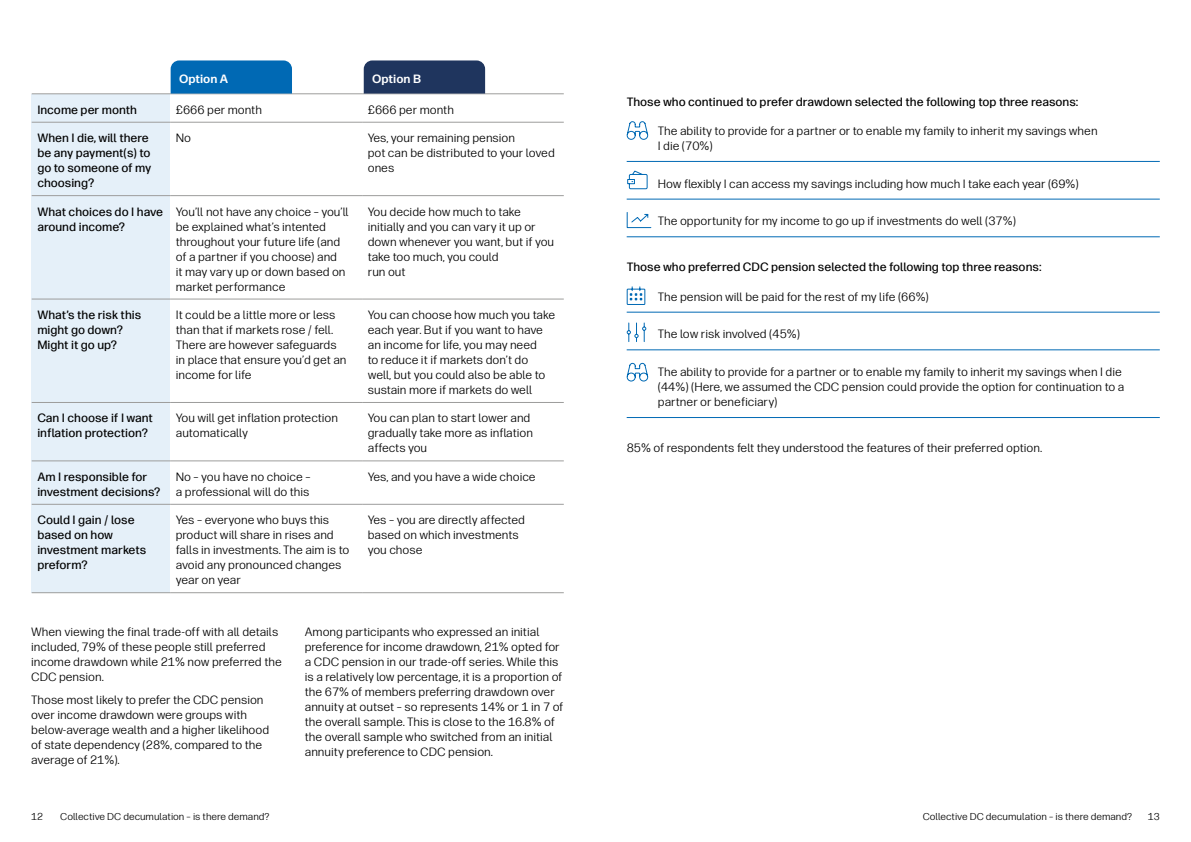
<style>
.page{position:relative;width:1191px;height:842px;background:#fff}
.page>*{position:absolute;margin:0;border:0;box-sizing:border-box;transform-origin:0 0}
.t1{font:12px/15px "Forever Forma Body Text";color:#000}
.t2{font:500 12px/15px "Forever Forma Body Text";color:#000}
.t3{font:700 12px "Forever Forma Body Text";color:#fff}
.t4{font:10px "Forever Forma Body Text";color:#000}
</style>
<div class="page">
<hr style="left:626px;top:161px;width:533px;height:1px;background:#0069b4">
<hr style="left:626px;top:199px;width:533px;height:1px;background:#0069b4">
<hr style="left:626px;top:237px;width:533px;height:1px;background:#0069b4">
<hr style="left:626px;top:312px;width:533px;height:1px;background:#0069b4">
<hr style="left:626px;top:350px;width:533px;height:1px;background:#0069b4">
<hr style="left:626px;top:417px;width:533px;height:1px;background:#0069b4">
<div style="left:32px;top:94px;width:138px;height:28px;background:#e5f0f9"></div>
<div style="left:32px;top:122px;width:138px;height:74px;background:#e5f0f9"></div>
<div style="left:32px;top:196px;width:138px;height:103px;background:#e5f0f9"></div>
<div style="left:32px;top:299px;width:138px;height:103px;background:#e5f0f9"></div>
<div style="left:32px;top:402px;width:138px;height:59px;background:#e5f0f9"></div>
<div style="left:32px;top:461px;width:138px;height:43px;background:#e5f0f9"></div>
<div style="left:32px;top:504px;width:138px;height:89px;background:#e5f0f9"></div>
<hr style="left:32px;top:94px;width:138px;height:1px;background:#9d9d9c">
<hr style="left:170px;top:94px;width:192px;height:1px;background:#9d9d9c">
<hr style="left:32px;top:122px;width:138px;height:1px;background:#9d9d9c">
<hr style="left:170px;top:122px;width:192px;height:1px;background:#9d9d9c">
<hr style="left:32px;top:195px;width:138px;height:1px;background:#9d9d9c">
<hr style="left:170px;top:195px;width:192px;height:1px;background:#9d9d9c">
<hr style="left:32px;top:299px;width:138px;height:1px;background:#9d9d9c">
<hr style="left:170px;top:299px;width:192px;height:1px;background:#9d9d9c">
<hr style="left:32px;top:402px;width:138px;height:1px;background:#9d9d9c">
<hr style="left:170px;top:402px;width:192px;height:1px;background:#9d9d9c">
<hr style="left:32px;top:461px;width:138px;height:1px;background:#9d9d9c">
<hr style="left:170px;top:461px;width:192px;height:1px;background:#9d9d9c">
<hr style="left:32px;top:504px;width:138px;height:1px;background:#9d9d9c">
<hr style="left:170px;top:504px;width:192px;height:1px;background:#9d9d9c">
<hr style="left:32px;top:592px;width:138px;height:1px;background:#9d9d9c">
<hr style="left:170px;top:592px;width:192px;height:1px;background:#9d9d9c">
<hr style="left:362px;top:94px;width:202px;height:1px;background:#9d9d9c">
<hr style="left:362px;top:122px;width:202px;height:1px;background:#9d9d9c">
<hr style="left:362px;top:195px;width:202px;height:1px;background:#9d9d9c">
<hr style="left:362px;top:299px;width:202px;height:1px;background:#9d9d9c">
<hr style="left:362px;top:402px;width:202px;height:1px;background:#9d9d9c">
<hr style="left:362px;top:461px;width:202px;height:1px;background:#9d9d9c">
<hr style="left:362px;top:504px;width:202px;height:1px;background:#9d9d9c">
<hr style="left:362px;top:592px;width:202px;height:1px;background:#9d9d9c">
<div style="left:171px;top:60px;width:121px;height:34px;background:#0069b4"></div>
<div style="left:364px;top:60px;width:121px;height:34px;background:#1f355e"></div>
<svg style="left:626px;top:121px;width:23px;height:19px"></svg>
<svg style="left:626px;top:362px;width:23px;height:20px"></svg>
<svg style="left:626px;top:212px;width:26px;height:17px"></svg>
<svg style="left:626px;top:286px;width:20px;height:19px"></svg>
<svg style="left:626px;top:322px;width:21px;height:20px"></svg>
<svg style="left:627px;top:170px;width:21px;height:20px"></svg>
<p class="t3" style="left:179px;top:69px;width:51px">Option A</p>
<p class="t3" style="left:372px;top:69px;width:50px">Option B</p>
<p class="t2" style="left:37px;top:101px;width:101px">Income per month</p>
<p class="t1" style="left:176px;top:101px;width:88px">£666 per month</p>
<p class="t1" style="left:368px;top:101px;width:88px">£666 per month</p>
<p class="t2" style="left:37px;top:130px;width:115px">When I die, will there be any payment(s) to go to someone of my choosing?</p>
<p class="t1" style="left:176px;top:130px;width:17px">No</p>
<p class="t1" style="left:368px;top:130px;width:188px">Yes, your remaining pension<br>pot can be distributed to your loved ones</p>
<p class="t2" style="left:37px;top:203px;width:127px">What choices do I have around income?</p>
<p class="t1" style="left:176px;top:203px;width:175px">You’ll not have any choice – you’ll be explained what’s intented throughout your future life (and of a partner if you choose) and<br>it may vary up or down based on market performance</p>
<p class="t1" style="left:368px;top:203px;width:188px">You decide how much to take initially and you can vary it up or down whenever you want, but if you take too much, you could<br>run out</p>
<p class="t2" style="left:37px;top:306px;width:105px">What’s the risk this might go down?<br>Might it go up?</p>
<p class="t1" style="left:176px;top:306px;width:172px">It could be a little more or less than that if markets rose / fell.<br>There are however safeguards in place that ensure you’d get an income for life</p>
<p class="t1" style="left:368px;top:306px;width:189px">You can choose how much you take each year. But if you want to have an income for life, you may need<br>to reduce it if markets don’t do<br>well, but you could also be able to sustain more if markets do well</p>
<p class="t2" style="left:37px;top:410px;width:117px">Can I choose if I want inflation protection?</p>
<p class="t1" style="left:176px;top:410px;width:164px">You will get inflation protection automatically</p>
<p class="t1" style="left:368px;top:410px;width:167px">You can plan to start lower and gradually take more as inflation affects you</p>
<p class="t2" style="left:37px;top:468px;width:124px">Am I responsible for investment decisions?</p>
<p class="t1" style="left:176px;top:468px;width:136px">No – you have no choice – a professional will do this</p>
<p class="t1" style="left:368px;top:468px;width:169px">Yes, and you have a wide choice</p>
<p class="t2" style="left:37px;top:512px;width:110px">Could I gain / lose based on how investment markets preform?</p>
<p class="t1" style="left:176px;top:512px;width:175px">Yes – everyone who buys this product will share in rises and falls in investments. The aim is to avoid any pronounced changes year on year</p>
<p class="t1" style="left:368px;top:512px;width:159px">Yes – you are directly affected based on which investments you chose</p>
<p class="t1" style="left:31px;top:623px;width:252px">When viewing the final trade-off with all details included, 79% of these people still preferred income drawdown while 21% now preferred the CDC pension.</p>
<p class="t1" style="left:31px;top:692px;width:239px">Those most likely to prefer the CDC pension over income drawdown were groups with below-average wealth and a higher likelihood of state dependency (28%, compared to the average of 21%).</p>
<p class="t1" style="left:305px;top:623px;width:260px">Among participants who expressed an initial preference for income drawdown, 21% opted for a CDC pension in our trade-off series. While this is a relatively low percentage, it is a proportion of the 67% of members preferring drawdown over annuity at outset – so represents 14% or 1 in 7 of the overall sample. This is close to the 16.8% of the overall sample who switched from an initial annuity preference to CDC pension.</p>
<p class="t2" style="left:626px;top:93px;width:453px">Those who continued to prefer drawdown selected the following top three reasons:</p>
<p class="t1" style="left:658px;top:122px;width:441px">The ability to provide for a partner or to enable my family to inherit my savings when<br>I die (70%)</p>
<p class="t1" style="left:658px;top:175px;width:422px">How flexibly I can access my savings including how much I take each year (69%)</p>
<p class="t1" style="left:658px;top:213px;width:359px">The opportunity for my income to go up if investments do well (37%)</p>
<p class="t2" style="left:626px;top:259px;width:416px">Those who preferred CDC pension selected the following top three reasons:</p>
<p class="t1" style="left:658px;top:288px;width:272px">The pension will be paid for the rest of my life (66%)</p>
<p class="t1" style="left:658px;top:326px;width:144px">The low risk involved (45%)</p>
<p class="t1" style="left:658px;top:363px;width:468px">The ability to provide for a partner or to enable my family to inherit my savings when I die (44%) (Here, we assumed the CDC pension could provide the option for continuation to a partner or beneficiary)</p>
<p class="t1" style="left:626px;top:440px;width:417px">85% of respondents felt they understood the features of their preferred option.</p>
<p class="t4" style="left:31px;top:810px;width:13px">12</p>
<p class="t4" style="left:60px;top:810px;width:211px">Collective DC decumulation – is there demand?</p>
<p class="t4" style="left:922px;top:809px;width:211px">Collective DC decumulation – is there demand?</p>
<p class="t4" style="left:1147px;top:809px;width:13px">13</p>
</div>
